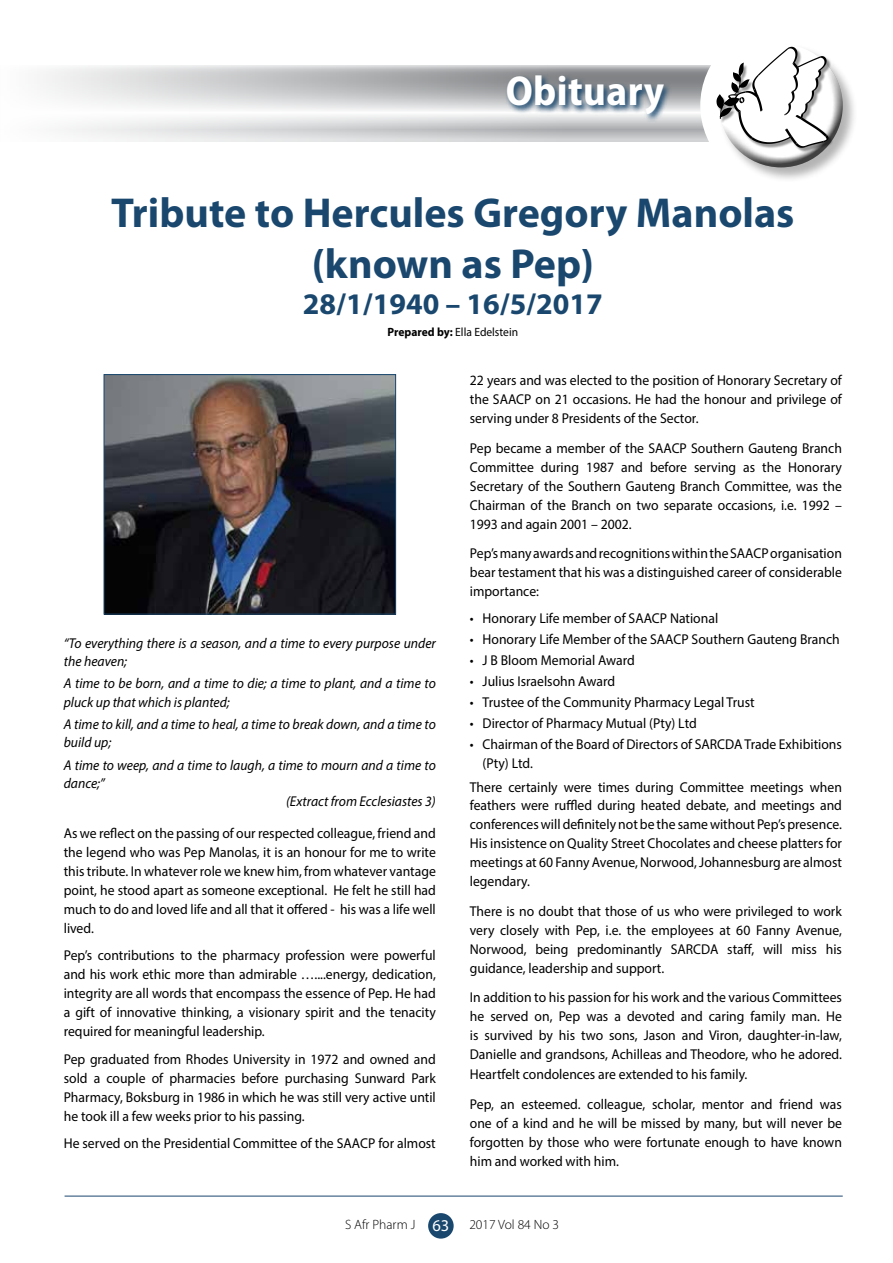
<style>
.page{position:relative;width:893px;height:1263px;background:#fff}
.page>*{position:absolute;margin:0;border:0;box-sizing:border-box;transform-origin:0 0}
.t1{font:700 42px/50.6px "Myriad Pro";color:#19476e;text-align:center}
.t2{font:700 semi-condensed 42px "Myriad Pro";letter-spacing:.01em;color:#fff}
.t3{font:700 30px "Myriad Pro";color:#19476e}
.t4{font:14.25px/18.9px "Myriad Pro";color:#000;text-align:justify;scale:.96 1}
.t5{font:italic 14.25px/18.1px "Myriad Pro";color:#000;scale:.96 1}
.t6{font:300 13.5px "Myriad Pro";color:#000}
.t7{font:12px "Myriad Pro";color:#000;scale:.96 1}
.s1{font-weight:700}
.s2{font-weight:400;font-size:16.5px;color:#fff}
</style>
<div class="page">
<hr style="left:65px;top:1196px;width:778px;height:1px;background:#19476e">
<svg style="left:43px;top:65px;width:668px;height:77px"></svg>
<div style="left:700px;top:25px;width:162px;height:161px;background:#fff;border-radius:50%"></div>
<div style="left:719px;top:43px;width:139px;height:140px;background:#000;opacity:.3"></div>
<div style="left:716px;top:41px;width:126px;height:100px;background:#fff"></div>
<div style="left:719px;top:63px;width:125px;height:106px;background:#000;opacity:.75"></div>
<svg style="left:504px;top:73px;width:168px;height:50px;background:#8e9ba6"></svg>
<div style="left:428px;top:1213px;width:26px;height:25px;background:#19476e;border-radius:50%"></div>
<div style="left:717px;top:48px;width:117px;height:105px;background:#000;opacity:.4"></div>
<svg style="left:716px;top:47px;width:113px;height:101px"></svg>
<img style="left:106px;top:376px;width:288px;height:236px">
<div style="left:104px;top:374px;width:292px;height:240px;border:1px solid #19476e"></div>
<h1 class="t2" style="left:506px;top:64px;width:160px">Obituary</h1>
<h1 class="t1" style="left:111px;top:186px;width:685px">Tribute to Hercules Gregory Manolas (known as Pep)</h1>
<h2 class="t3" style="left:303px;top:284px;width:301px">28/1/1940 – 16/5/2017</h2>
<p class="t7" style="left:388px;top:325px;width:137px"><span class="s1">Prepared by:</span> Ella Edelstein</p>
<p class="t5" style="left:64px;top:634px;width:389px">“To everything there is a season, and a time to every purpose under the heaven;</p>
<p class="t5" style="left:64px;top:674px;width:389px">A time to be born, and a time to die; a time to plant, and a time to pluck up that which is planted;</p>
<p class="t5" style="left:64px;top:715px;width:389px">A time to kill, and a time to heal, a time to break down, and a time to build up;</p>
<p class="t5" style="left:64px;top:756px;width:389px">A time to weep, and a time to laugh, a time to mourn and a time to</p>
<p class="t5" style="left:64px;top:774px;width:44px">dance;”</p>
<p class="t5" style="left:286px;top:792px;width:158px">(Extract from Ecclesiastes 3)</p>
<p class="t4" style="left:64px;top:823px;width:389px">As we reflect on the passing of our respected colleague, friend and the legend who was Pep Manolas, it is an honour for me to write this tribute. In whatever role we knew him, from whatever vantage point, he stood apart as someone exceptional. He felt he still had much to do and loved life and all that it offered - his was a life well lived.</p>
<p class="t4" style="left:64px;top:946px;width:389px">Pep’s contributions to the pharmacy profession were powerful and his work ethic more than admirable …....energy, dedication, integrity are all words that encompass the essence of Pep. He had a gift of innovative thinking, a visionary spirit and the tenacity required for meaningful leadership.</p>
<p class="t4" style="left:64px;top:1049px;width:389px">Pep graduated from Rhodes University in 1972 and owned and sold a couple of pharmacies before purchasing Sunward Park Pharmacy, Boksburg in 1986 in which he was still very active until he took ill a few weeks prior to his passing.</p>
<p class="t4" style="left:64px;top:1133px;width:389px">He served on the Presidential Committee of the SAACP for almost</p>
<p class="t4" style="left:470px;top:371px;width:389px">22 years and was elected to the position of Honorary Secretary of the SAACP on 21 occasions. He had the honour and privilege of serving under 8 Presidents of the Sector.</p>
<p class="t4" style="left:470px;top:438px;width:389px">Pep became a member of the SAACP Southern Gauteng Branch Committee during 1987 and before serving as the Honorary Secretary of the Southern Gauteng Branch Committee, was the Chairman of the Branch on two separate occasions, i.e. 1992 – 1993 and again 2001 – 2002.</p>
<p class="t4" style="left:470px;top:544px;width:389px">Pep’s many awards and recognitions within the SAACP organisation bear testament that his was a distinguished career of considerable importance:</p>
<p class="t4" style="left:470px;top:609px;width:260px">• Honorary Life member of SAACP National</p>
<p class="t4" style="left:470px;top:630px;width:387px">• Honorary Life Member of the SAACP Southern Gauteng Branch</p>
<p class="t4" style="left:470px;top:651px;width:173px">• J B Bloom Memorial Award</p>
<p class="t4" style="left:470px;top:672px;width:153px">• Julius Israelsohn Award</p>
<p class="t4" style="left:470px;top:693px;width:298px">• Trustee of the Community Pharmacy Legal Trust</p>
<p class="t4" style="left:470px;top:714px;width:238px">• Director of Pharmacy Mutual (Pty) Ltd</p>
<p class="t4" style="left:483px;top:735px;width:376px;text-indent:-13px">• Chairman of the Board of Directors of SARCDA Trade Exhibitions (Pty) Ltd.</p>
<p class="t4" style="left:470px;top:777px;width:389px">There certainly were times during Committee meetings when feathers were ruffled during heated debate, and meetings and conferences will definitely not be the same without Pep’s presence.<br>His insistence on Quality Street Chocolates and cheese platters for meetings at 60 Fanny Avenue, Norwood, Johannesburg are almost legendary.</p>
<p class="t4" style="left:470px;top:901px;width:389px">There is no doubt that those of us who were privileged to work very closely with Pep, i.e. the employees at 60 Fanny Avenue, Norwood, being predominantly SARCDA staff, will miss his guidance, leadership and support.</p>
<p class="t4" style="left:470px;top:988px;width:389px">In addition to his passion for his work and the various Committees he served on, Pep was a devoted and caring family man. He is survived by his two sons, Jason and Viron, daughter-in-law, Danielle and grandsons, Achilleas and Theodore, who he adored.<br>Heartfelt condolences are extended to his family.</p>
<p class="t4" style="left:470px;top:1094px;width:389px">Pep, an esteemed. colleague, scholar, mentor and friend was one of a kind and he will be missed by many, but will never be forgotten by those who were fortunate enough to have known him and worked with him.</p>
<p class="t6" style="left:345px;top:1216px;width:106px">S Afr Pharm J <span class="s2">63</span></p>
<p class="t6" style="left:469px;top:1216px;width:91px">2017 Vol 84 No 3</p>
</div>
